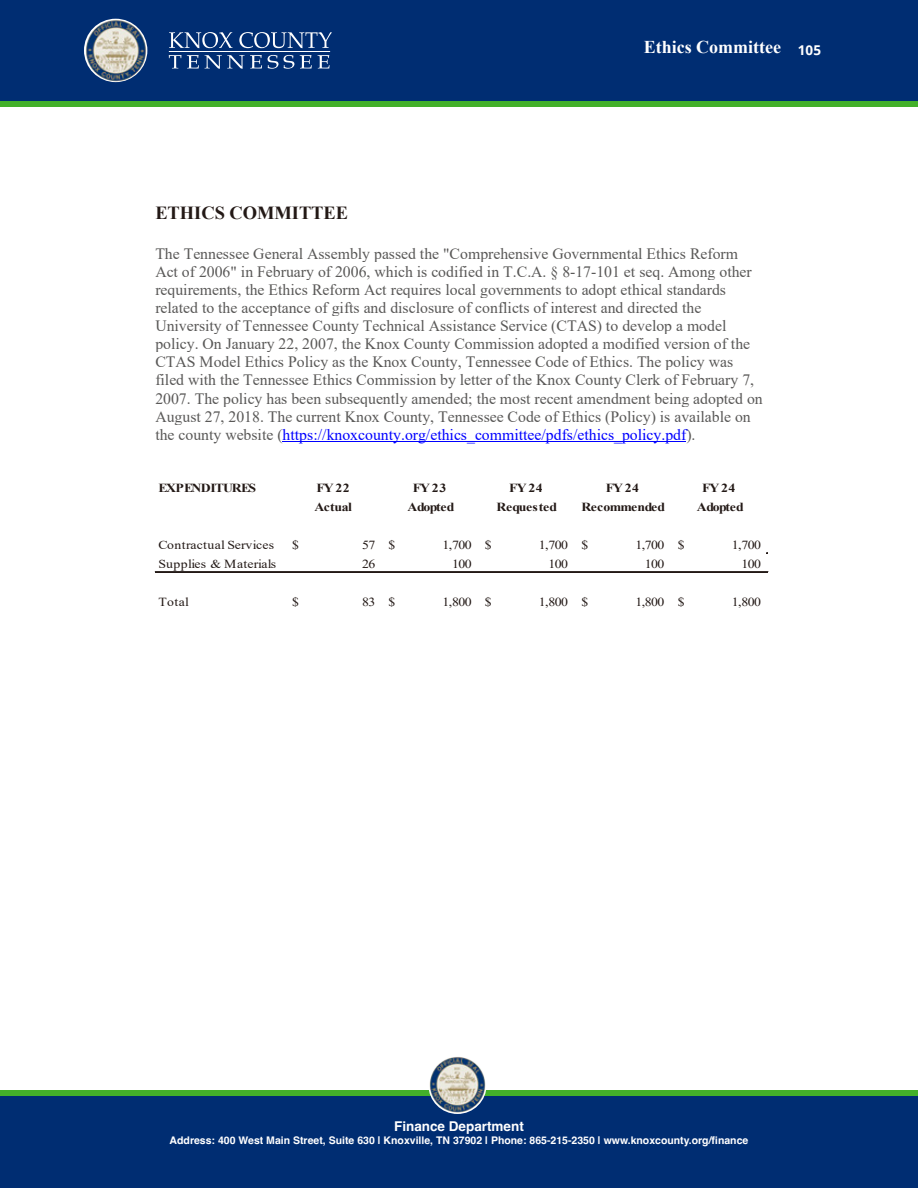
<style>
.page{position:relative;width:918px;height:1188px;background:#fff}
.page>*{position:absolute;margin:0;border:0;box-sizing:border-box;transform-origin:0 0}
.t1{font:700 18.45px "Times New Roman";color:#231916}
.t2{font:700 18px "Times New Roman";color:#fff}
.t3{font:15.75px/18.1px "Times New Roman";color:#595857}
.t4{font:700 13.5px "Helvetica";color:#fff}
.t5{font:700 13.5px "Open Sans";color:#fff}
.t6{font:12.3px "Times New Roman";letter-spacing:-.04em;color:#231916;scale:1.12 1}
.t7{font:700 12.3px "Times New Roman";letter-spacing:-.03em;color:#231916;scale:1.12 1}
.t8{font:12.3px "Times New Roman";letter-spacing:.02em;color:#231916;scale:1.12 1}
.t9{font:12.3px "Times New Roman";letter-spacing:.015em;color:#231916;scale:1.12 1}
.t10{font:700 12.3px "Times New Roman";letter-spacing:-.05em;color:#231916;scale:1.12 1}
.t11{font:700 12.3px "Times New Roman";color:#231916;scale:1.12 1}
.t12{font:700 10.5px "Helvetica";color:#fff}
.s1{color:#00f}
</style>
<div class="page">
<div style="left:0;top:101px;width:918px;height:6px;background:#43b02a"></div>
<div style="left:0;top:1090px;width:918px;height:11px;background:#43b02a"></div>
<div style="left:0;top:1096px;width:918px;height:92px;background:#002d72"></div>
<div style="left:0;top:0;width:918px;height:101px;background:#002d72"></div>
<img style="left:429px;top:1057px;width:57px;height:57px">
<svg style="left:169px;top:55px;width:30px;height:14px"></svg>
<svg style="left:205px;top:55px;width:57px;height:14px"></svg>
<svg style="left:268px;top:55px;width:26px;height:14px"></svg>
<svg style="left:300px;top:55px;width:12px;height:14px"></svg>
<svg style="left:318px;top:55px;width:12px;height:14px"></svg>
<svg style="left:169px;top:32px;width:63px;height:16px"></svg>
<svg style="left:239px;top:32px;width:93px;height:16px"></svg>
<hr style="left:169px;top:51px;width:161px;height:1px;background:#fff">
<img style="left:84px;top:19px;width:63px;height:63px">
<hr style="left:283px;top:442px;width:403px;height:1px;background:#00f">
<hr style="left:155px;top:571px;width:613px;height:1px;background:#231916">
<hr style="left:155px;top:572px;width:613px;height:1px;background:#231916">
<p class="t2" style="left:644px;top:34px;width:139px">Ethics Committee</p>
<p class="t5" style="left:798px;top:41px;width:25px">105</p>
<p class="t1" style="left:155px;top:199px;width:194px">ETHICS COMMITTEE</p>
<p class="t3" style="left:155px;top:244px;width:609px">The Tennessee General Assembly passed the "Comprehensive Governmental Ethics Reform Act of 2006" in February of 2006, which is codified in T.C.A. § 8-17-101 et seq. Among other requirements, the Ethics Reform Act requires local governments to adopt ethical standards related to the acceptance of gifts and disclosure of conflicts of interest and directed the University of Tennessee County Technical Assistance Service (CTAS) to develop a model policy. On January 22, 2007, the Knox County Commission adopted a modified version of the CTAS Model Ethics Policy as the Knox County, Tennessee Code of Ethics. The policy was filed with the Tennessee Ethics Commission by letter of the Knox County Clerk of February 7, 2007. The policy has been subsequently amended; the most recent amendment being adopted on August 27, 2018. The current Knox County, Tennessee Code of Ethics (Policy) is available on the county website (<span class="s1">https://knoxcounty.org/ethics_committee/pdfs/ethics_policy.pdf</span>).</p>
<p class="t10" style="left:159px;top:479px;width:89px">EXPENDITURES</p>
<p class="t7" style="left:316px;top:479px;width:31px">FY 22</p>
<p class="t7" style="left:413px;top:479px;width:31px">FY 23</p>
<p class="t7" style="left:509px;top:479px;width:31px">FY 24</p>
<p class="t7" style="left:606px;top:479px;width:31px">FY 24</p>
<p class="t7" style="left:702px;top:479px;width:31px">FY 24</p>
<p class="t7" style="left:314px;top:498px;width:35px">Actual</p>
<p class="t7" style="left:408px;top:498px;width:43px">Adopted</p>
<p class="t11" style="left:497px;top:498px;width:56px">Requested</p>
<p class="t7" style="left:581px;top:498px;width:76px">Recommended</p>
<p class="t7" style="left:697px;top:498px;width:43px">Adopted</p>
<p class="t8" style="left:159px;top:536px;width:105px">Contractual Services</p>
<p class="t6" style="left:292px;top:536px;width:8px">$</p>
<p class="t6" style="left:362px;top:536px;width:31px">57 $</p>
<p class="t6" style="left:443px;top:536px;width:45px">1,700 $</p>
<p class="t6" style="left:539px;top:536px;width:45px">1,700 $</p>
<p class="t6" style="left:635px;top:536px;width:45px">1,700 $</p>
<p class="t6" style="left:732px;top:536px;width:28px">1,700</p>
<p class="t9" style="left:159px;top:555px;width:107px">Supplies &amp; Materials</p>
<p class="t6" style="left:362px;top:555px;width:13px">26</p>
<p class="t6" style="left:452px;top:555px;width:19px">100</p>
<p class="t6" style="left:549px;top:555px;width:19px">100</p>
<p class="t6" style="left:645px;top:555px;width:19px">100</p>
<p class="t6" style="left:741px;top:555px;width:19px">100</p>
<p class="t6" style="left:159px;top:593px;width:29px">Total</p>
<p class="t6" style="left:292px;top:593px;width:8px">$</p>
<p class="t6" style="left:362px;top:593px;width:31px">83 $</p>
<p class="t6" style="left:443px;top:593px;width:45px">1,800 $</p>
<p class="t6" style="left:539px;top:593px;width:45px">1,800 $</p>
<p class="t6" style="left:635px;top:593px;width:45px">1,800 $</p>
<p class="t6" style="left:732px;top:593px;width:28px">1,800</p>
<p class="t4" style="left:394px;top:1118px;width:131px">Finance Department</p>
<p class="t12" style="left:170px;top:1134px;width:580px">Address: 400 West Main Street, Suite 630 | Knoxville, TN 37902 | Phone: 865-215-2350 | www.knoxcounty.org/finance</p>
</div>
